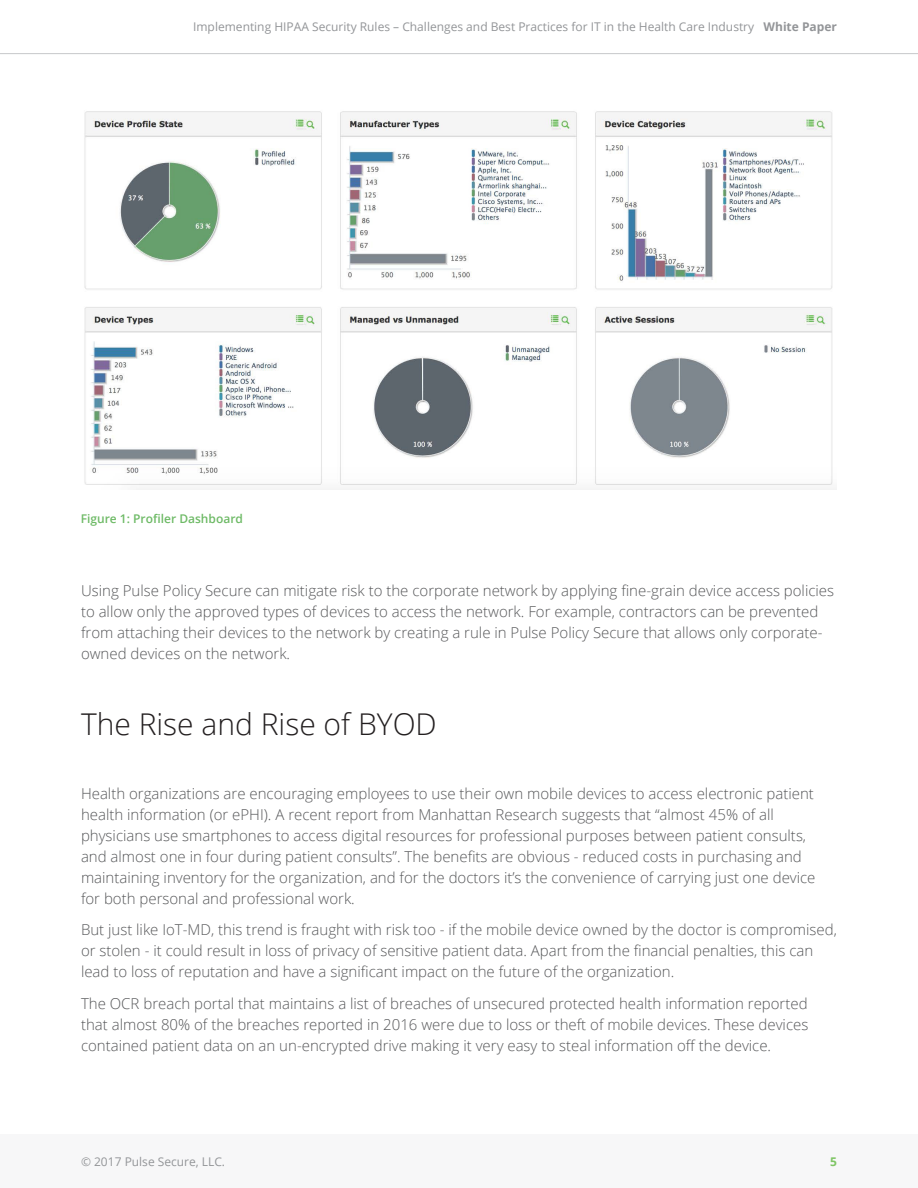
<style>
.page{position:relative;width:918px;height:1188px;background:#fff}
.page>*{position:absolute;margin:0;border:0;box-sizing:border-box;transform-origin:0 0}
.Heading_1{font:300 30px "Open Sans";color:#231f20}
.Body{font:300 15px/21px "Open Sans";color:#57585a}
.t1{font:12px "Open Sans";color:#939598}
.Figure_Caption{font:600 12px "Open Sans";color:#6eba66}
.t2{font:700 12px "Open Sans";color:#7fc565}
.s1{font-weight:700}
</style>
<div class="page">
<div style="left:0;top:1134px;width:918px;height:54px;background:#f7f7f8"></div>
<hr style="left:0;top:53px;width:918px;height:1px;background:#c7c8ca">
<img style="left:84px;top:111px;width:749px;height:374px">
<p class="t1" style="left:193px;top:19px;width:645px">Implementing HIPAA Security Rules – Challenges and Best Practices for IT in the Health Care Industry <span class="s1">White Paper</span></p>
<p class="Figure_Caption" style="left:81px;top:511px;width:164px">Figure 1: Profiler Dashboard</p>
<p class="Body" style="left:81px;top:580px;width:755px">Using Pulse Policy Secure can mitigate risk to the corporate network by applying fine-grain device access policies to allow only the approved types of devices to access the network. For example, contractors can be prevented from attaching their devices to the network by creating a rule in Pulse Policy Secure that allows only corporate&shy;owned devices on the network.</p>
<p class="Heading_1" style="left:81px;top:704px;width:357px">The Rise and Rise of BYOD</p>
<p class="Body" style="left:81px;top:782px;width:736px">Health organizations are encouraging employees to use their own mobile devices to access electronic patient health information (or ePHI). A recent report from Manhattan Research suggests that “almost 45% of all physicians use smartphones to access digital resources for professional purposes between patient consults, and almost one in four during patient consults”. The benefits are obvious - reduced costs in purchasing and maintaining inventory for the organization, and for the doctors it’s the convenience of carrying just one device for both personal and professional work.</p>
<p class="Body" style="left:81px;top:919px;width:758px">But just like IoT-MD, this trend is fraught with risk too - if the mobile device owned by the doctor is compromised, or stolen - it could result in loss of privacy of sensitive patient data. Apart from the financial penalties, this can lead to loss of reputation and have a significant impact on the future of the organization.</p>
<p class="Body" style="left:81px;top:993px;width:729px;text-align:justify">The OCR breach portal that maintains a list of breaches of unsecured protected health information reported that almost 80% of the breaches reported in 2016 were due to loss or theft of mobile devices. These devices contained patient data on an un-encrypted drive making it very easy to steal information off the device.</p>
<p class="t1" style="left:81px;top:1153px;width:146px">© 2017 Pulse Secure, LLC.</p>
<p class="t2" style="left:830px;top:1153px;width:8px">5</p>
</div>
